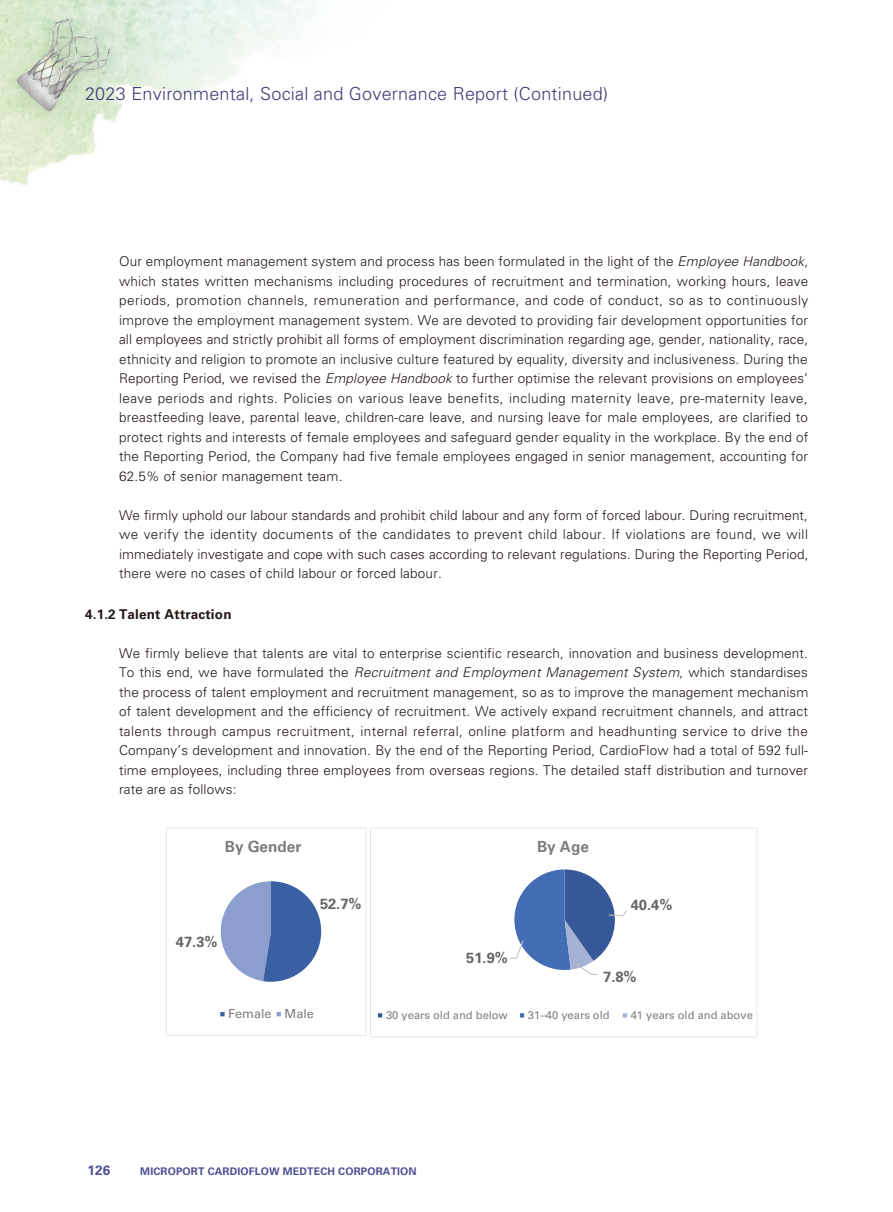
<style>
.page{position:relative;width:893px;height:1212px;background:#fff}
.page>*{position:absolute;margin:0;border:0;box-sizing:border-box;transform-origin:0 0}
.t1{font:300 18px "Univers LT Std";letter-spacing:.015em;color:#433e78}
.t2{font:700 15.3px "Univers LT Std";color:#7d7d7d}
.t3{font:700 14.7px "Univers LT Std";color:#676666}
.t4{font:300 13.5px/19.5px "Univers LT Std";letter-spacing:.015em;color:#231916;text-align:justify}
.t5{font:700 13.5px "Univers LT Std";letter-spacing:.015em;color:#231916}
.t6{font:700 13.5px "Univers LT Std";color:#4e5294}
.t7{font:12.6px "Univers LT Std";color:#7d7d7d}
.t8{font:11.1px "Univers LT Std";color:#7d7d7d}
.t9{font:700 10.5px "Univers LT Std";letter-spacing:.015em;color:#4e5294}
.s1{font-style:italic}
</style>
<div class="page">
<img style="left:0;top:0;width:317px;height:185px">
<svg style="left:370px;top:827px;width:387px;height:210px"></svg>
<svg style="left:166px;top:827px;width:201px;height:209px"></svg>
<svg style="left:510px;top:869px;width:117px;height:106px"></svg>
<h1 class="t1" style="left:85px;top:83px;width:525px">2023 Environmental, Social and Governance Report (Continued)</h1>
<p class="t4" style="left:119px;top:252px;width:691px">Our employment management system and process has been formulated in the light of the <span class="s1">Employee Handbook</span>, which states written mechanisms including procedures of recruitment and termination, working hours, leave periods, promotion channels, remuneration and performance, and code of conduct, so as to continuously improve the employment management system. We are devoted to providing fair development opportunities for all employees and strictly prohibit all forms of employment discrimination regarding age, gender, nationality, race, ethnicity and religion to promote an inclusive culture featured by equality, diversity and inclusiveness. During the Reporting Period, we revised the <span class="s1">Employee Handbook</span> to further optimise the relevant provisions on employees’ leave periods and rights. Policies on various leave benefits, including maternity leave, pre-maternity leave, breastfeeding leave, parental leave, children-care leave, and nursing leave for male employees, are clarified to protect rights and interests of female employees and safeguard gender equality in the workplace. By the end of the Reporting Period, the Company had five female employees engaged in senior management, accounting for 62.5% of senior management team.</p>
<p class="t4" style="left:119px;top:505px;width:691px">We firmly uphold our labour standards and prohibit child labour and any form of forced labour. During recruitment, we verify the identity documents of the candidates to prevent child labour. If violations are found, we will immediately investigate and cope with such cases according to relevant regulations. During the Reporting Period, there were no cases of child labour or forced labour.</p>
<p class="t5" style="left:85px;top:606px;width:148px">4.1.2 Talent Attraction</p>
<p class="t4" style="left:119px;top:643px;width:691px">We firmly believe that talents are vital to enterprise scientific research, innovation and business development.<br>To this end, we have formulated the <span class="s1">Recruitment and Employment Management System</span>, which standardises the process of talent employment and recruitment management, so as to improve the management mechanism of talent development and the efficiency of recruitment. We actively expand recruitment channels, and attract talents through campus recruitment, internal referral, online platform and headhunting service to drive the Company’s development and innovation. By the end of the Reporting Period, CardioFlow had a total of 592 full&shy;time employees, including three employees from overseas regions. The detailed staff distribution and turnover rate are as follows:</p>
<p class="t2" style="left:225px;top:838px;width:78px">By Gender</p>
<p class="t3" style="left:176px;top:933px;width:43px">47.3%</p>
<p class="t3" style="left:320px;top:895px;width:43px">52.7%</p>
<p class="t7" style="left:228px;top:1006px;width:87px">Female Male</p>
<p class="t3" style="left:466px;top:949px;width:43px">51.9%</p>
<p class="t2" style="left:537px;top:838px;width:53px">By Age</p>
<p class="t3" style="left:631px;top:896px;width:43px">40.4%</p>
<p class="t3" style="left:603px;top:968px;width:35px">7.8%</p>
<p class="t8" style="left:386px;top:1009px;width:123px">30 years old and below</p>
<p class="t8" style="left:528px;top:1009px;width:83px">31–40 years old</p>
<p class="t8" style="left:631px;top:1009px;width:124px">41 years old and above</p>
<p class="t6" style="left:88px;top:1162px;width:24px">126</p>
<p class="t9" style="left:140px;top:1165px;width:278px">MICROPORT CARDIOFLOW MEDTECH CORPORATION</p>
</div>
